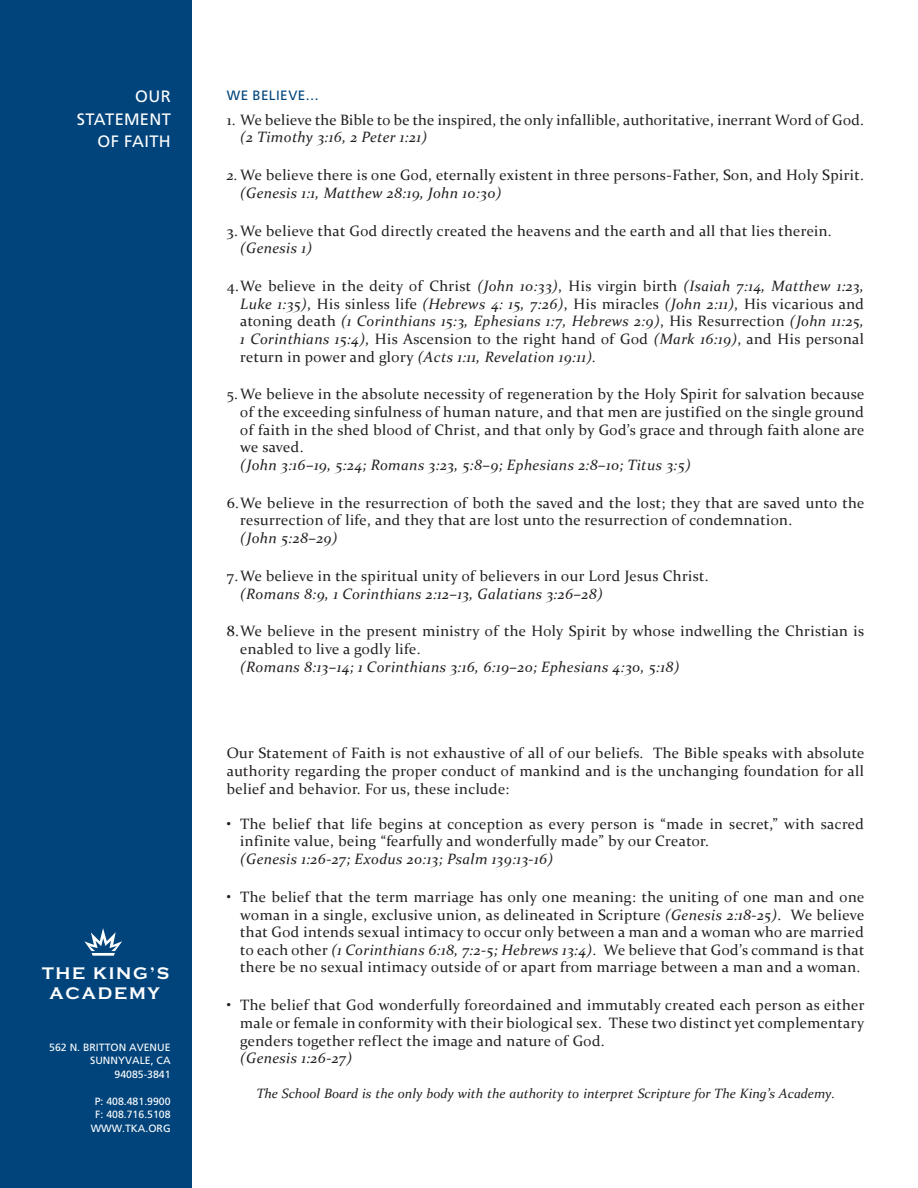
<style>
.page{position:relative;width:918px;height:1188px;background:#fff}
.page>*{position:absolute;margin:0;border:0;box-sizing:border-box;transform-origin:0 0}
.t1{font:700 17.4px/20px "Copperplate Gothic";letter-spacing:.1em;color:#fff;text-align:center}
.KIN_2018_Sidebar_Hea{font:16.5px "Frutiger";letter-spacing:.025em;color:#fff}
.KIN_Bulleted_text{font:15px/17.7px "Constantia";letter-spacing:.025em;color:#231f20;text-align:justify}
.KIN_Bulleted_text-2{font:italic 15px "Constantia";letter-spacing:.025em;color:#231f20}
.KIN-Body_text_ALT_Co{font:15px/17.7px "Constantia";letter-spacing:.025em;color:#231f20;text-align:justify}
.KIN_Bulleted_text_It{font:15px "Constantia";letter-spacing:.025em;color:#231f20}
.KIN_Bulleted_text_It-2{font:italic 15px "Constantia";letter-spacing:.025em;color:#231f20}
.KIN_Bulleted_text-3{font:italic 13.5px "Constantia";color:#231f20}
.KIN_Body_text_Header{font:13.5px "Frutiger";letter-spacing:.03em;color:#00447b}
.KIN_Sidebar_Roman_8{font:10.5px/13.5px "Frutiger";color:#fff}
.s1{font-style:italic}
</style>
<div class="page">
<div style="left:0;top:0;width:192px;height:1188px;background:#00447b"></div>
<svg style="left:84px;top:928px;width:38px;height:28px"></svg>
<p class="KIN_2018_Sidebar_Hea" style="left:135px;top:87px;width:37px">OUR</p>
<p class="KIN_2018_Sidebar_Hea" style="left:77px;top:110px;width:96px">STATEMENT</p>
<p class="KIN_2018_Sidebar_Hea" style="left:97px;top:132px;width:75px">OF FAITH</p>
<p class="t1" style="left:42px;top:964px;width:129px">THE KING’S<br>ACADEMY</p>
<p class="KIN_Sidebar_Roman_8" style="left:49px;top:1040px;width:123px">562 N. BRITTON AVENUE</p>
<p class="KIN_Sidebar_Roman_8" style="left:90px;top:1054px;width:82px">SUNNYVALE, CA</p>
<p class="KIN_Sidebar_Roman_8" style="left:115px;top:1067px;width:58px">94085-3841</p>
<p class="KIN_Sidebar_Roman_8" style="left:95px;top:1094px;width:77px">P: 408.481.9900<br>F: 408.716.5108</p>
<p class="KIN_Sidebar_Roman_8" style="left:91px;top:1121px;width:81px">WWW.TKA.ORG</p>
<p class="KIN_Body_text_Header" style="left:227px;top:88px;width:94px">WE BELIEVE…</p>
<p class="KIN_Bulleted_text" style="left:227px;top:110px;width:639px">1. We believe the Bible to be the inspired, the only infallible, authoritative, inerrant Word of God.</p>
<p class="KIN_Bulleted_text-2" style="left:240px;top:127px;width:188px">(2 Timothy 3:16, 2 Peter 1:21)</p>
<p class="KIN_Bulleted_text_It" style="left:227px;top:165px;width:639px"><span class="s1">2.</span>We believe there is one God, eternally existent in three persons-Father, Son, and Holy Spirit.</p>
<p class="KIN_Bulleted_text_It-2" style="left:240px;top:182px;width:263px">(Genesis 1:1, Matthew 28:19, John 10:30)</p>
<p class="KIN_Bulleted_text" style="left:227px;top:221px;width:607px">3.We believe that God directly created the heavens and the earth and all that lies therein.</p>
<p class="KIN_Bulleted_text-2" style="left:240px;top:238px;width:73px">(Genesis 1)</p>
<p class="KIN_Bulleted_text" style="left:240px;top:276px;width:625px;text-indent:-13px">4.We believe in the deity of Christ <span class="s1">(John 10:33)</span>, His virgin birth <span class="s1">(Isaiah 7:14, Matthew 1:23, Luke 1:35)</span>, His sinless life <span class="s1">(Hebrews 4: 15, 7:26)</span>, His miracles <span class="s1">(John 2:11)</span>, His vicarious and atoning death <span class="s1">(1 Corinthians 15:3, Ephesians 1:7, Hebrews 2:9)</span>, His Resurrection <span class="s1">(John 11:25, 1 Corinthians 15:4)</span>, His Ascension to the right hand of God <span class="s1">(Mark 16:19)</span>, and His personal return in power and glory <span class="s1">(Acts 1:11, Revelation 19:11).</span></p>
<p class="KIN_Bulleted_text" style="left:240px;top:385px;width:626px;text-indent:-14px">5.We believe in the absolute necessity of regeneration by the Holy Spirit for salvation because of the exceeding sinfulness of human nature, and that men are justified on the single ground of faith in the shed blood of Christ, and that only by God’s grace and through faith alone are we saved.</p>
<p class="KIN_Bulleted_text-2" style="left:240px;top:455px;width:452px">(John 3:16–19, 5:24; Romans 3:23, 5:8–9; Ephesians 2:8–10; Titus 3:5)</p>
<p class="KIN_Bulleted_text" style="left:240px;top:493px;width:626px;text-indent:-14px">6.We believe in the resurrection of both the saved and the lost; they that are saved unto the resurrection of life, and they that are lost unto the resurrection of condemnation.</p>
<p class="KIN_Bulleted_text-2" style="left:240px;top:528px;width:99px">(John 5:28–29)</p>
<p class="KIN_Bulleted_text" style="left:227px;top:566px;width:483px">7.We believe in the spiritual unity of believers in our Lord Jesus Christ.</p>
<p class="KIN_Bulleted_text-2" style="left:240px;top:583px;width:364px">(Romans 8:9, 1 Corinthians 2:12–13, Galatians 3:26–28)</p>
<p class="KIN_Bulleted_text" style="left:240px;top:622px;width:626px;text-indent:-14px">8.We believe in the present ministry of the Holy Spirit by whose indwelling the Christian is enabled to live a godly life.</p>
<p class="KIN_Bulleted_text-2" style="left:240px;top:656px;width:441px">(Romans 8:13–14; 1 Corinthians 3:16, 6:19–20; Ephesians 4:30, 5:18)</p>
<p class="KIN-Body_text_ALT_Co" style="left:227px;top:744px;width:639px">Our Statement of Faith is not exhaustive of all of our beliefs. The Bible speaks with absolute authority regarding the proper conduct of mankind and is the unchanging foundation for all belief and behavior. For us, these include:</p>
<p class="KIN_Bulleted_text" style="left:240px;top:814px;width:625px;text-indent:-14px">• The belief that life begins at conception as every person is “made in secret,” with sacred infinite value, being “fearfully and wonderfully made” by our Creator.</p>
<p class="KIN_Bulleted_text-2" style="left:240px;top:849px;width:314px">(Genesis 1:26-27; Exodus 20:13; Psalm 139:13-16)</p>
<p class="KIN_Bulleted_text" style="left:240px;top:887px;width:626px;text-indent:-14px">• The belief that the term marriage has only one meaning: the uniting of one man and one woman in a single, exclusive union, as delineated in Scripture <span class="s1">(Genesis 2:18-25)</span>. We believe that God intends sexual intimacy to occur only between a man and a woman who are married to each other <span class="s1">(1 Corinthians 6:18, 7:2-5; Hebrews 13:4)</span>. We believe that God’s command is that there be no sexual intimacy outside of or apart from marriage between a man and a woman.</p>
<p class="KIN_Bulleted_text" style="left:240px;top:996px;width:626px;text-indent:-14px">• The belief that God wonderfully foreordained and immutably created each person as either male or female in conformity with their biological sex. These two distinct yet complementary genders together reflect the image and nature of God.</p>
<p class="KIN_Bulleted_text-2" style="left:240px;top:1048px;width:113px">(Genesis 1:26-27)</p>
<p class="KIN_Bulleted_text-3" style="left:256px;top:1084px;width:580px">The School Board is the only body with the authority to interpret Scripture for The King’s Academy.</p>
</div>
